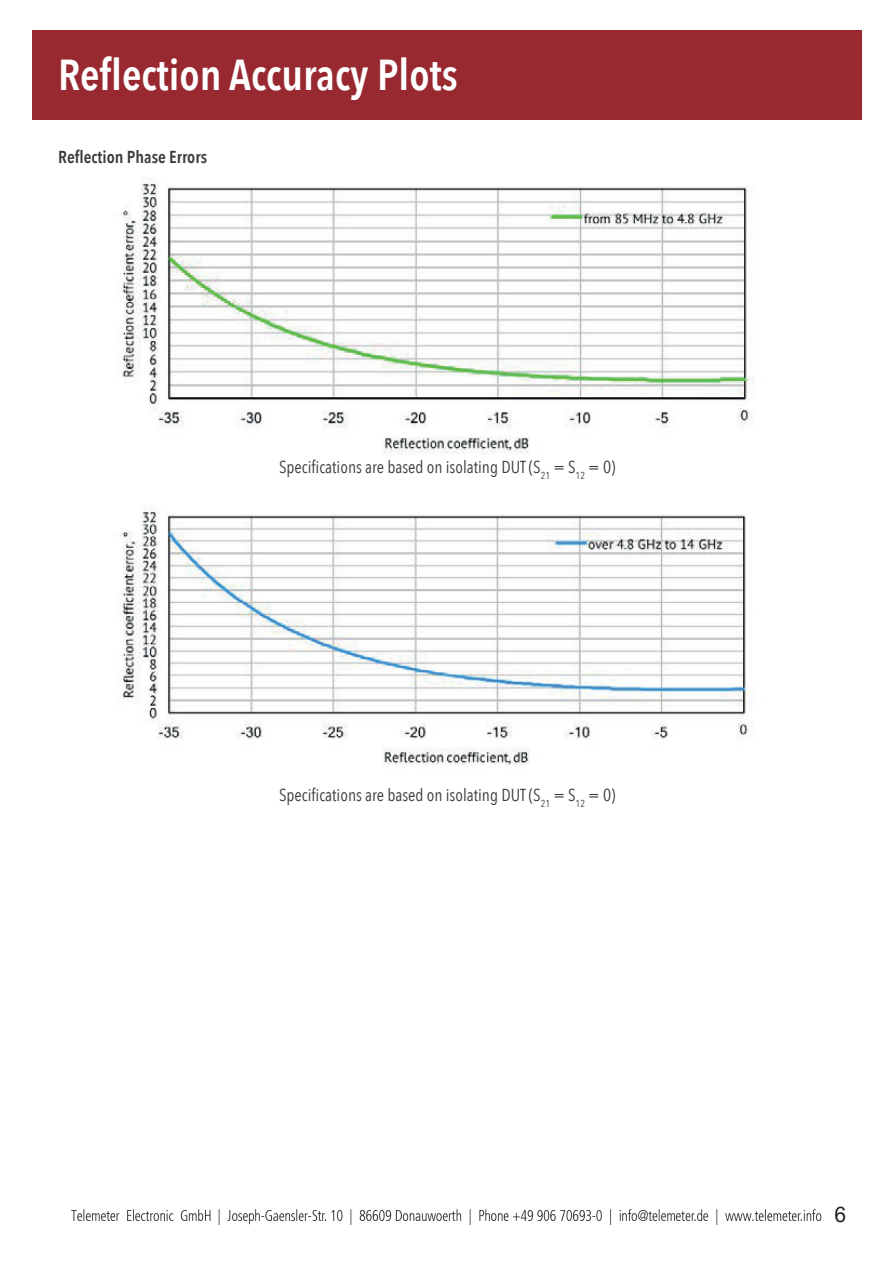
<style>
.page{position:relative;width:893px;height:1263px;background:#fff}
.page>*{position:absolute;margin:0;border:0;box-sizing:border-box;transform-origin:0 0}
.t1{font:600 43.2px "Avenir Next Condensed";color:#fff}
.t2{font:21px "Arial Nova";color:#231f20}
.t3{font:17.25px "Avenir Next Condensed";color:#383c3f}
.t4{font:600 17.25px "Avenir Next Condensed";color:#383c3f}
</style>
<div class="page">
<img style="left:71px;top:1209px;width:751px;height:15px">
<div style="left:32px;top:30px;width:830px;height:90px;background:#982931"></div>
<img style="left:122px;top:178px;width:632px;height:277px">
<img style="left:122px;top:506px;width:632px;height:260px">
<h1 class="t1" style="left:58px;top:38px;width:401px">Reflection Accuracy Plots</h1>
<p class="t4" style="left:58px;top:142px;width:150px">Reflection Phase Errors</p>
<p class="t3" style="left:279px;top:452px;width:338px">Specifications are based on isolating DUT (S<sub>21</sub> = S<sub>12</sub> = 0)</p>
<p class="t3" style="left:279px;top:780px;width:338px">Specifications are based on isolating DUT (S<sub>21</sub> = S<sub>12</sub> = 0)</p>
<p class="t2" style="left:834px;top:1202px;width:13px">6</p>
</div>
